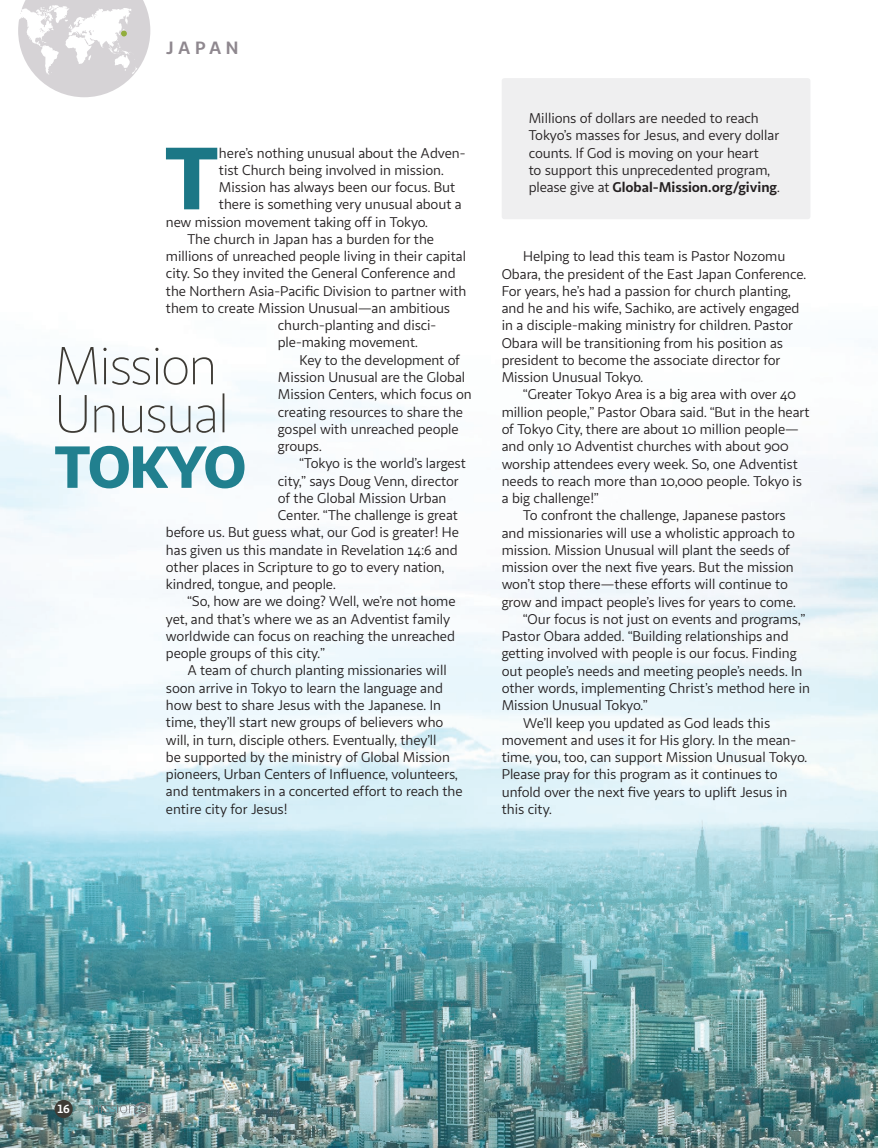
<style>
.page{position:relative;width:878px;height:1148px;background:#fff}
.page>*{position:absolute;margin:0;border:0;box-sizing:border-box;transform-origin:0 0}
.t1{font:900 89.25px "Sana Sans";color:#1c7786}
.t2{font:900 60px "Sana Sans";letter-spacing:-.045em;color:#21808f}
.t3{font:300 54px/48px "Sana Sans";letter-spacing:-.04em;color:#3e3b35}
.t4{font:700 18px "Sana Sans";letter-spacing:.245em;color:#8f888f}
.t5{font:14.25px/17.2px "Sana Sans";letter-spacing:-.005em;color:#231f20}
.t6{font:700 12px "Sana Sans";color:#fff}
.s1{font-weight:700}
</style>
<div class="page">
<img style="left:0;top:379px;width:877px;height:769px">
<div style="left:55px;top:1100px;width:17px;height:17px;background:#3e3b35;border-radius:50%"></div>
<div style="left:55px;top:1099px;width:18px;height:19px;border:2px solid #3e3b35;border-radius:50%"></div>
<svg style="left:88px;top:1101px;width:62px;height:16px"></svg>
<svg style="left:18px;top:0;width:132px;height:97px"></svg>
<div style="left:501px;top:78px;width:309px;height:141px;background:#efeff0;border-radius:3px"></div>
<p class="t4" style="left:166px;top:36px;width:74px">JAPAN</p>
<h1 class="t1" style="left:164px;top:120px;width:56px">T</h1>
<p class="t5" style="left:219px;top:144px;width:248px">here’s nothing unusual about the Adven-</p>
<p class="t5" style="left:219px;top:161px;width:226px">tist Church being involved in mission.</p>
<p class="t5" style="left:219px;top:179px;width:238px">Mission has always been our focus. But</p>
<p class="t5" style="left:219px;top:196px;width:244px">there is something very unusual about a</p>
<p class="t5" style="left:166px;top:213px;width:263px">new mission movement taking off in Tokyo.</p>
<p class="t5" style="left:187px;top:230px;width:248px">The church in Japan has a burden for the</p>
<p class="t5" style="left:166px;top:248px;width:301px">millions of unreached people living in their capital</p>
<p class="t5" style="left:166px;top:265px;width:291px">city. So they invited the General Conference and</p>
<p class="t5" style="left:166px;top:282px;width:302px">the Northern Asia-Pacific Division to partner with</p>
<p class="t5" style="left:166px;top:299px;width:286px">them to create Mission Unusual—an ambitious</p>
<p class="t5" style="left:278px;top:317px;width:160px">church-planting and disci-</p>
<p class="t5" style="left:278px;top:334px;width:142px">ple-making movement.</p>
<p class="t5" style="left:299px;top:351px;width:162px">Key to the development of</p>
<p class="t5" style="left:278px;top:368px;width:189px">Mission Unusual are the Global</p>
<p class="t5" style="left:278px;top:386px;width:195px">Mission Centers, which focus on</p>
<p class="t5" style="left:278px;top:403px;width:187px">creating resources to share the</p>
<p class="t5" style="left:278px;top:420px;width:182px">gospel with unreached people</p>
<p class="t5" style="left:278px;top:437px;width:45px">groups.</p>
<p class="t5" style="left:299px;top:455px;width:168px">“Tokyo is the world’s largest</p>
<p class="t5" style="left:278px;top:472px;width:182px">city,” says Doug Venn, director</p>
<p class="t5" style="left:278px;top:489px;width:170px">of the Global Mission Urban</p>
<p class="t5" style="left:278px;top:506px;width:181px">Center. “The challenge is great</p>
<p class="t5" style="left:166px;top:524px;width:294px">before us. But guess what, our God is greater! He</p>
<p class="t5" style="left:166px;top:541px;width:293px">has given us this mandate in Revelation 14:6 and</p>
<p class="t5" style="left:166px;top:558px;width:280px">other places in Scripture to go to every nation,</p>
<p class="t5" style="left:166px;top:576px;width:171px">kindred, tongue, and people.</p>
<p class="t5" style="left:187px;top:593px;width:270px">“So, how are we doing? Well, we’re not home</p>
<p class="t5" style="left:166px;top:610px;width:286px">yet, and that’s where we as an Adventist family</p>
<p class="t5" style="left:166px;top:627px;width:290px">worldwide can focus on reaching the unreached</p>
<p class="t5" style="left:166px;top:645px;width:160px">people groups of this city.”</p>
<p class="t5" style="left:187px;top:662px;width:261px">A team of church planting missionaries will</p>
<p class="t5" style="left:166px;top:679px;width:278px">soon arrive in Tokyo to learn the language and</p>
<p class="t5" style="left:166px;top:696px;width:276px">how best to share Jesus with the Japanese. In</p>
<p class="t5" style="left:166px;top:714px;width:279px">time, they’ll start new groups of believers who</p>
<p class="t5" style="left:166px;top:731px;width:272px">will, in turn, disciple others. Eventually, they’ll</p>
<p class="t5" style="left:166px;top:748px;width:285px">be supported by the ministry of Global Mission</p>
<p class="t5" style="left:166px;top:765px;width:293px">pioneers, Urban Centers of Influence, volunteers,</p>
<p class="t5" style="left:166px;top:783px;width:298px">and tentmakers in a concerted effort to reach the</p>
<p class="t5" style="left:166px;top:800px;width:123px">entire city for Jesus!</p>
<h3 class="t3" style="left:54px;top:343px;width:177px">Mission<br>Unusual</h3>
<h2 class="t2" style="left:54px;top:427px;width:194px">TOKYO</h2>
<p class="t5" style="left:528px;top:110px;width:252px">Millions of dollars are needed to reach Tokyo’s masses for Jesus, and every dollar counts. If God is moving on your heart<br>to support this unprecedented program, please give at <span class="s1">Global-Mission.org/giving</span>.</p>
<p class="t5" style="left:501px;top:248px;width:306px;text-indent:22px">Helping to lead this team is Pastor Nozomu Obara, the president of the East Japan Conference.<br>For years, he’s had a passion for church planting, and he and his wife, Sachiko, are actively engaged in a disciple-making ministry for children. Pastor Obara will be transitioning from his position as president to become the associate director for Mission Unusual Tokyo.</p>
<p class="t5" style="left:523px;top:386px;width:274px">“Greater Tokyo Area is a big area with over 40</p>
<p class="t5" style="left:501px;top:403px;width:309px">million people,” Pastor Obara said. “But in the heart</p>
<p class="t5" style="left:501px;top:420px;width:298px">of Tokyo City, there are about 10 million people—</p>
<p class="t5" style="left:501px;top:438px;width:288px">and only 10 Adventist churches with about 900</p>
<p class="t5" style="left:501px;top:455px;width:297px">worship attendees every week. So, one Adventist</p>
<p class="t5" style="left:501px;top:472px;width:302px">needs to reach more than 10,000 people. Tokyo is</p>
<p class="t5" style="left:501px;top:489px;width:98px">a big challenge!”</p>
<p class="t5" style="left:523px;top:507px;width:264px">To confront the challenge, Japanese pastors</p>
<p class="t5" style="left:501px;top:524px;width:295px">and missionaries will use a wholistic approach to</p>
<p class="t5" style="left:501px;top:541px;width:290px">mission. Mission Unusual will plant the seeds of</p>
<p class="t5" style="left:501px;top:558px;width:293px">mission over the next five years. But the mission</p>
<p class="t5" style="left:501px;top:576px;width:288px">won’t stop there—these efforts will continue to</p>
<p class="t5" style="left:501px;top:593px;width:296px">grow and impact people’s lives for years to come.</p>
<p class="t5" style="left:523px;top:610px;width:283px">“Our focus is not just on events and programs,”</p>
<p class="t5" style="left:501px;top:627px;width:288px">Pastor Obara added. “Building relationships and</p>
<p class="t5" style="left:501px;top:645px;width:296px">getting involved with people is our focus. Finding</p>
<p class="t5" style="left:501px;top:662px;width:302px">out people’s needs and meeting people’s needs. In</p>
<p class="t5" style="left:501px;top:679px;width:310px">other words, implementing Christ’s method here in</p>
<p class="t5" style="left:501px;top:697px;width:147px">Mission Unusual Tokyo.”</p>
<p class="t5" style="left:523px;top:714px;width:248px">We’ll keep you updated as God leads this</p>
<p class="t5" style="left:501px;top:731px;width:296px">movement and uses it for His glory. In the mean-</p>
<p class="t5" style="left:501px;top:748px;width:307px">time, you, too, can support Mission Unusual Tokyo.</p>
<p class="t5" style="left:501px;top:766px;width:277px">Please pray for this program as it continues to</p>
<p class="t5" style="left:501px;top:783px;width:287px">unfold over the next five years to uplift Jesus in</p>
<p class="t5" style="left:501px;top:800px;width:52px">this city.</p>
<p class="t6" style="left:57px;top:1101px;width:14px">16</p>
</div>
